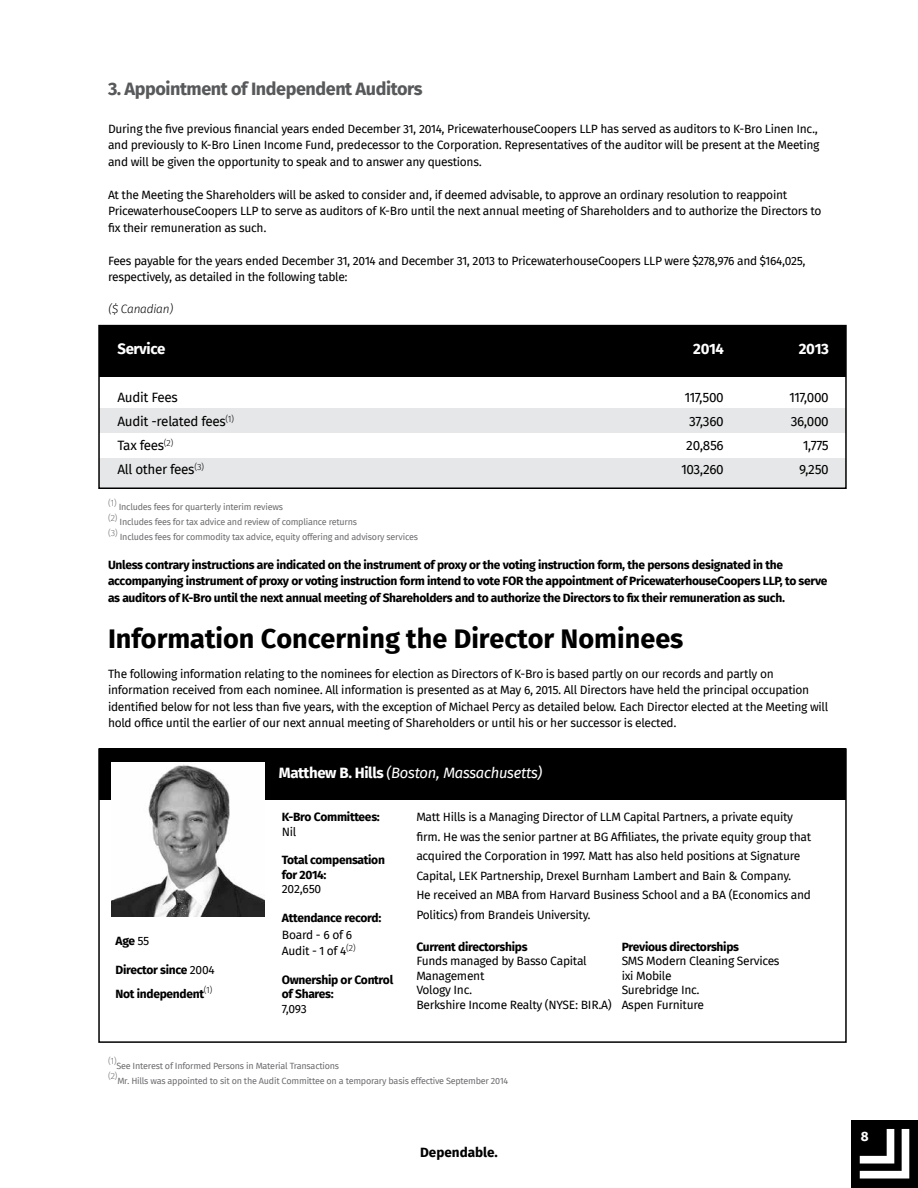
<style>
.page{position:relative;width:918px;height:1188px;background:#fff}
.page>*{position:absolute;margin:0;border:0;box-sizing:border-box;transform-origin:0 0}
.t1{font:700 27px "Fira Sans";color:#000}
.t2{font:700 18px "Fira Sans";letter-spacing:-.025em;color:#58595b}
.t3{font:italic 15px "Fira Sans";letter-spacing:-.025em;color:#fff}
.t4{font:700 15px "Fira Sans";letter-spacing:-.025em;color:#fff}
.t5{font:13.5px/24px "Fira Sans";letter-spacing:-.025em;color:#000}
.t6{font:700 13.5px "Fira Sans";color:#000}
.t7{font:700 13.5px "Fira Sans";color:#fff}
.t8{font:12px/16.5px "Fira Sans";letter-spacing:-.025em;color:#000}
.t9{font:700 12px/16.5px "Fira Sans";letter-spacing:-.025em;color:#000}
.t10{font:italic 300 12px "Fira Sans";letter-spacing:-.025em;color:#000}
.t11{font:9px "Fira Sans";letter-spacing:-.025em;color:#6d6e71}
.t12{font:300 9px "Fira Sans";color:#6d6e71}
.s1{font-weight:400}
.s2{font-weight:700;font-style:normal}
</style>
<div class="page">
<div style="left:851px;top:1120px;width:67px;height:68px;background:#000"></div>
<svg style="left:860px;top:1129px;width:49px;height:50px"></svg>
<div style="left:99px;top:409px;width:747px;height:24px;background:#e6e7e8"></div>
<div style="left:99px;top:458px;width:747px;height:31px;background:#e6e7e8"></div>
<div style="left:98px;top:325px;width:749px;height:164px;border:2px solid #000"></div>
<div style="left:99px;top:325px;width:747px;height:51px;background:#000"></div>
<div style="left:99px;top:748px;width:747px;height:52px;background:#000"></div>
<img style="left:111px;top:763px;width:153px;height:153px">
<h2 class="t2" style="left:108px;top:76px;width:316px">3. Appointment of Independent Auditors</h2>
<p class="t8" style="left:108px;top:121px;width:713px">During the five previous financial years ended December 31, 2014, PricewaterhouseCoopers LLP has served as auditors to K-Bro Linen Inc., and previously to K-Bro Linen Income Fund, predecessor to the Corporation. Representatives of the auditor will be present at the Meeting and will be given the opportunity to speak and to answer any questions.</p>
<p class="t8" style="left:108px;top:187px;width:715px">At the Meeting the Shareholders will be asked to consider and, if deemed advisable, to approve an ordinary resolution to reappoint<br>PricewaterhouseCoopers LLP to serve as auditors of K-Bro until the next annual meeting of Shareholders and to authorize the Directors to fix their remuneration as such.</p>
<p class="t8" style="left:108px;top:253px;width:699px">Fees payable for the years ended December 31, 2014 and December 31, 2013 to PricewaterhouseCoopers LLP were $278,976 and $164,025, respectively, as detailed in the following table:</p>
<p class="t10" style="left:108px;top:301px;width:66px">($ Canadian)</p>
<p class="t4" style="left:117px;top:338px;width:49px">Service</p>
<p class="t5" style="left:117px;top:386px;width:118px">Audit Fees<br>Audit -related fees<sup>(1)<br></sup>Tax fees<sup>(2)<br></sup>All other fees<sup>(3)</sup></p>
<p class="t12" style="left:108px;top:496px;width:10px">(1)</p>
<p class="t11" style="left:119px;top:501px;width:166px">Includes fees for quarterly interim reviews</p>
<p class="t12" style="left:108px;top:511px;width:11px">(2)</p>
<p class="t11" style="left:120px;top:516px;width:239px">Includes fees for tax advice and review of compliance returns</p>
<p class="t12" style="left:108px;top:526px;width:11px">(3)</p>
<p class="t11" style="left:120px;top:531px;width:300px">Includes fees for commodity tax advice, equity offering and advisory services</p>
<p class="t4" style="left:693px;top:338px;width:32px">2014</p>
<p class="t5" style="left:681px;top:386px;width:44px;text-align:center">117,500<br>37,360<br>20,856<br>103,260</p>
<p class="t4" style="left:799px;top:338px;width:31px">2013</p>
<p class="t5" style="left:789px;top:386px;width:41px;text-align:right">117,000<br>36,000<br>1,775<br>9,250</p>
<p class="t9" style="left:108px;top:557px;width:721px">Unless contrary instructions are indicated on the instrument of proxy or the voting instruction form, the persons designated in the accompanying instrument of proxy or voting instruction form intend to vote FOR the appointment of PricewaterhouseCoopers LLP, to serve as auditors of K-Bro until the next annual meeting of Shareholders and to authorize the Directors to fix their remuneration as such.</p>
<h1 class="t1" style="left:108px;top:619px;width:577px">Information Concerning the Director Nominees</h1>
<p class="t8" style="left:108px;top:666px;width:722px">The following information relating to the nominees for election as Directors of K-Bro is based partly on our records and partly on information received from each nominee. All information is presented as at May 6, 2015. All Directors have held the principal occupation identified below for not less than five years, with the exception of Michael Percy as detailed below. Each Director elected at the Meeting will hold office until the earlier of our next annual meeting of Shareholders or until his or her successor is elected.</p>
<p class="t9" style="left:116px;top:934px;width:35px">Age <span class="s1">55</span></p>
<p class="t9" style="left:116px;top:959px;width:101px;line-height:24px">Director since <span class="s1">2004<br></span>Not independent<sup>(1)</sup></p>
<p class="t3" style="left:279px;top:762px;width:265px"><span class="s2">Matthew B. Hills</span> (Boston, Massachusetts)</p>
<p class="t9" style="left:282px;top:810px;width:100px">K-Bro Committees:</p>
<p class="t8" style="left:282px;top:824px;width:16px">Nil</p>
<p class="t9" style="left:282px;top:854px;width:105px;line-height:14.4px">Total compensation for 2014:</p>
<p class="t8" style="left:282px;top:882px;width:41px">202,650</p>
<p class="t9" style="left:282px;top:910px;width:101px">Attendance record:</p>
<p class="t8" style="left:282px;top:927px;width:75px">Board - 6 of 6<br>Audit - 1 of 4<sup>(2)</sup></p>
<p class="t9" style="left:282px;top:973px;width:113px;line-height:14.4px">Ownership or Control of Shares:</p>
<p class="t8" style="left:282px;top:1001px;width:26px">7,093</p>
<p class="t8" style="left:416px;top:808px;width:396px;line-height:19.5px">Matt Hills is a Managing Director of LLM Capital Partners, a private equity firm. He was the senior partner at BG Affiliates, the private equity group that acquired the Corporation in 1997. Matt has also held positions at Signature Capital, LEK Partnership, Drexel Burnham Lambert and Bain &amp; Company.<br>He received an MBA from Harvard Business School and a BA (Economics and Politics) from Brandeis University.</p>
<p class="t9" style="left:416px;top:940px;width:113px">Current directorships</p>
<p class="t8" style="left:416px;top:955px;width:197px;line-height:14.4px">Funds managed by Basso Capital<br>Management<br>Vology Inc.<br>Berkshire Income Realty (NYSE: BIR.A)</p>
<p class="t9" style="left:622px;top:940px;width:119px">Previous directorships</p>
<p class="t8" style="left:622px;top:955px;width:159px;line-height:14.4px">SMS Modern Cleaning Services ixi Mobile<br>Surebridge Inc.<br>Aspen Furniture</p>
<p class="t12" style="left:108px;top:1055px;width:10px">(1)</p>
<p class="t11" style="left:116px;top:1059px;width:224px">See Interest of Informed Persons in Material Transactions</p>
<p class="t12" style="left:108px;top:1070px;width:11px">(2)</p>
<p class="t11" style="left:117px;top:1074px;width:392px">Mr. Hills was appointed to sit on the Audit Committee on a temporary basis effective September 2014</p>
<p class="t6" style="left:420px;top:1143px;width:79px">Dependable.</p>
<p class="t7" style="left:861px;top:1127px;width:9px">8</p>
</div>
